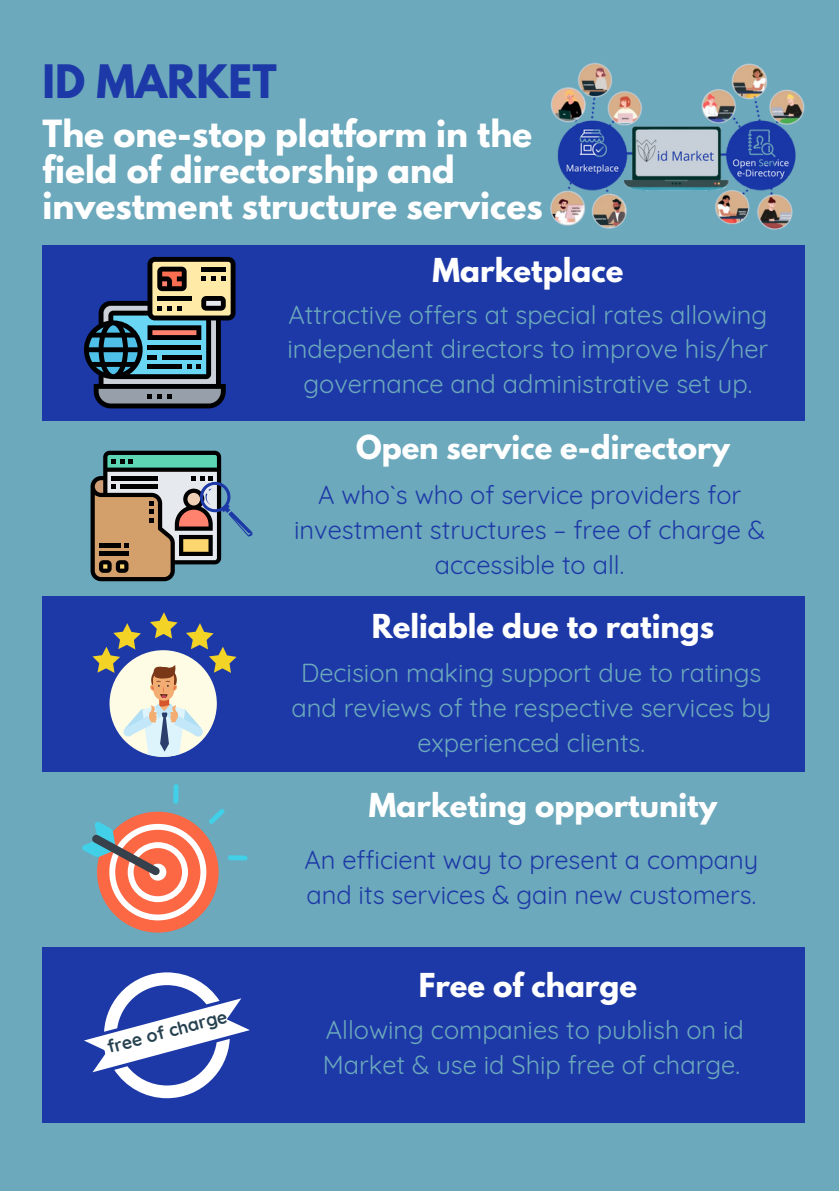
<style>
.page{position:relative;width:839px;height:1191px;background:#fff}
.page>*{position:absolute;margin:0;border:0;box-sizing:border-box;transform-origin:0 0}
.t1{font:700 40.8px "League Spartan";color:#1d39a7}
.t2{font:700 33.2px/36px "League Spartan";color:#fff}
.t3{font:700 29.2px "League Spartan";color:#fff}
.t4{font:25.4px/34.8px "Quicksand";color:#6ca9bc;text-align:center}
.t5{font:25.4px/34.8px "Quicksand";color:#1d39a7}
.t6{font:700 17.8px "Quicksand";color:#25414f}
</style>
<div class="page">
<div style="left:0;top:0;width:838px;height:1191px;background:#6ca9bc"></div>
<div style="left:43px;top:245px;width:762px;height:176px;background:#1d39a7"></div>
<div style="left:43px;top:596px;width:762px;height:176px;background:#1d39a7"></div>
<div style="left:43px;top:948px;width:762px;height:175px;background:#1d39a7"></div>
<img style="left:550px;top:62px;width:255px;height:168px">
<svg style="left:84px;top:257px;width:151px;height:151px"></svg>
<div style="left:147px;top:364px;width:35px;height:5px;background:#000"></div>
<div style="left:162px;top:355px;width:39px;height:5px;background:#000"></div>
<div style="left:147px;top:355px;width:10px;height:5px;background:#000"></div>
<div style="left:147px;top:345px;width:54px;height:5px;background:#000"></div>
<svg style="left:91px;top:451px;width:162px;height:130px"></svg>
<svg style="left:92px;top:612px;width:144px;height:145px"></svg>
<svg style="left:82px;top:809px;width:143px;height:124px"></svg>
<div style="left:228px;top:855px;width:19px;height:6px;background:#42d0e8;border-radius:2px"></div>
<div style="left:173px;top:784px;width:6px;height:20px;background:#42d0e8;border-radius:2px"></div>
<svg style="left:84px;top:972px;width:166px;height:126px"></svg>
<p class="t1" style="left:43px;top:61px;width:236px">ID MARKET</p>
<h1 class="t2" style="left:43px;top:120px;width:502px">The one-stop platform in the field of directorship and investment structure services</h1>
<h2 class="t3" style="left:432px;top:256px;width:192px">Marketplace</h2>
<p class="t4" style="left:287px;top:297px;width:482px">Attractive offers at special rates allowing independent directors to improve his/her governance and administrative set up.</p>
<p class="t3" style="left:356px;top:432px;width:375px">Open service e-directory</p>
<p class="t5" style="left:294px;top:477px;width:472px;text-align:center">A who`s who of service providers for investment structures – free of charge &amp; accessible to all.</p>
<h3 class="t3" style="left:372px;top:611px;width:344px">Reliable due to ratings</h3>
<p class="t4" style="left:291px;top:655px;width:481px">Decision making support due to ratings and reviews of the respective services by experienced clients.</p>
<h4 class="t3" style="left:369px;top:791px;width:350px">Marketing opportunity</h4>
<p class="t5" style="left:304px;top:842px;width:455px">An efficient way to present a company and its services &amp; gain new customers.</p>
<p class="t6" style="left:104px;top:1037px;width:125px;rotate:-15deg">free of charge</p>
<h4 class="t3" style="left:419px;top:970px;width:220px">Free of charge</h4>
<h3 class="t4" style="left:323px;top:1012px;width:422px;text-align:left">Allowing companies to publish on id<br>Market &amp; use id Ship free of charge.</h3>
</div>
